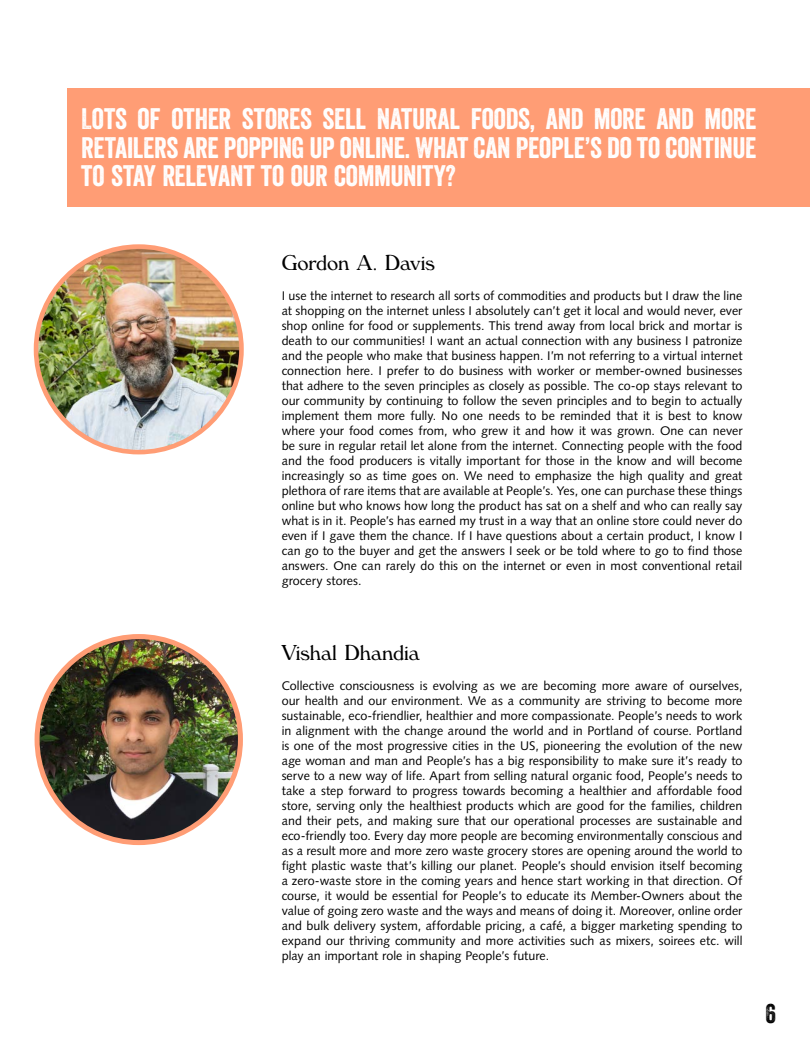
<style>
.page{position:relative;width:810px;height:1058px;background:#fff}
.page>*{position:absolute;margin:0;border:0;box-sizing:border-box;transform-origin:0 0}
.t1{font:28.75px/28.8px "Veneer";letter-spacing:-.01em;color:#fff;text-align:justify}
.t2{font:26.25px "Veneer Two";color:#000}
.t3{font:22.5px "Windsor D";letter-spacing:-.005em;color:#000}
.t4{font:12.5px/15px "Syntax LT Std";color:#000;text-align:justify}
</style>
<div class="page">
<div style="left:68px;top:88px;width:742px;height:119px;background:#ff9d75"></div>
<img style="left:36px;top:247px;width:205px;height:205px;border-radius:103px">
<div style="left:34px;top:244px;width:210px;height:210px;border:5px solid #ff9d75;border-radius:50%"></div>
<img style="left:37px;top:636px;width:203px;height:206px">
<div style="left:35px;top:634px;width:208px;height:211px;border:5px solid #ff9d75;border-radius:50%"></div>
<h1 class="t1" style="left:81px;top:104px;width:677px">LOTS OF OTHER STORES SELL NATURAL FOODS, AND MORE AND MORE RETAILERS ARE POPPING UP ONLINE. WHAT CAN PEOPLE’S DO TO CONTINUE TO STAY RELEVANT TO OUR COMMUNITY?</h1>
<h3 class="t3" style="left:282px;top:250px;width:155px">Gordon A. Davis</h3>
<p class="t4" style="left:282px;top:288px;width:462px">I use the internet to research all sorts of commodities and products but I draw the line at shopping on the internet unless I absolutely can’t get it local and would never, ever shop online for food or supplements. This trend away from local brick and mortar is death to our communities! I want an actual connection with any business I patronize and the people who make that business happen. I’m not referring to a virtual internet connection here. I prefer to do business with worker or member-owned businesses that adhere to the seven principles as closely as possible. The co-op stays relevant to our community by continuing to follow the seven principles and to begin to actually implement them more fully. No one needs to be reminded that it is best to know where your food comes from, who grew it and how it was grown. One can never be sure in regular retail let alone from the internet. Connecting people with the food and the food producers is vitally important for those in the know and will become increasingly so as time goes on. We need to emphasize the high quality and great plethora of rare items that are available at People’s. Yes, one can purchase these things online but who knows how long the product has sat on a shelf and who can really say what is in it. People’s has earned my trust in a way that an online store could never do even if I gave them the chance. If I have questions about a certain product, I know I can go to the buyer and get the answers I seek or be told where to go to find those answers. One can rarely do this on the internet or even in most conventional retail grocery stores.</p>
<h3 class="t3" style="left:282px;top:640px;width:139px">Vishal Dhandia</h3>
<p class="t4" style="left:282px;top:678px;width:462px">Collective consciousness is evolving as we are becoming more aware of ourselves, our health and our environment. We as a community are striving to become more sustainable, eco-friendlier, healthier and more compassionate. People’s needs to work in alignment with the change around the world and in Portland of course. Portland is one of the most progressive cities in the US, pioneering the evolution of the new age woman and man and People’s has a big responsibility to make sure it’s ready to serve to a new way of life. Apart from selling natural organic food, People’s needs to take a step forward to progress towards becoming a healthier and affordable food store, serving only the healthiest products which are good for the families, children and their pets, and making sure that our operational processes are sustainable and eco-friendly too. Every day more people are becoming environmentally conscious and as a result more and more zero waste grocery stores are opening around the world to fight plastic waste that’s killing our planet. People’s should envision itself becoming a zero-waste store in the coming years and hence start working in that direction. Of course, it would be essential for People’s to educate its Member-Owners about the value of going zero waste and the ways and means of doing it. Moreover, online order and bulk delivery system, affordable pricing, a café, a bigger marketing spending to expand our thriving community and more activities such as mixers, soirees etc. will play an important role in shaping People’s future.</p>
<h2 class="t2" style="left:766px;top:997px;width:12px">6</h2>
</div>
